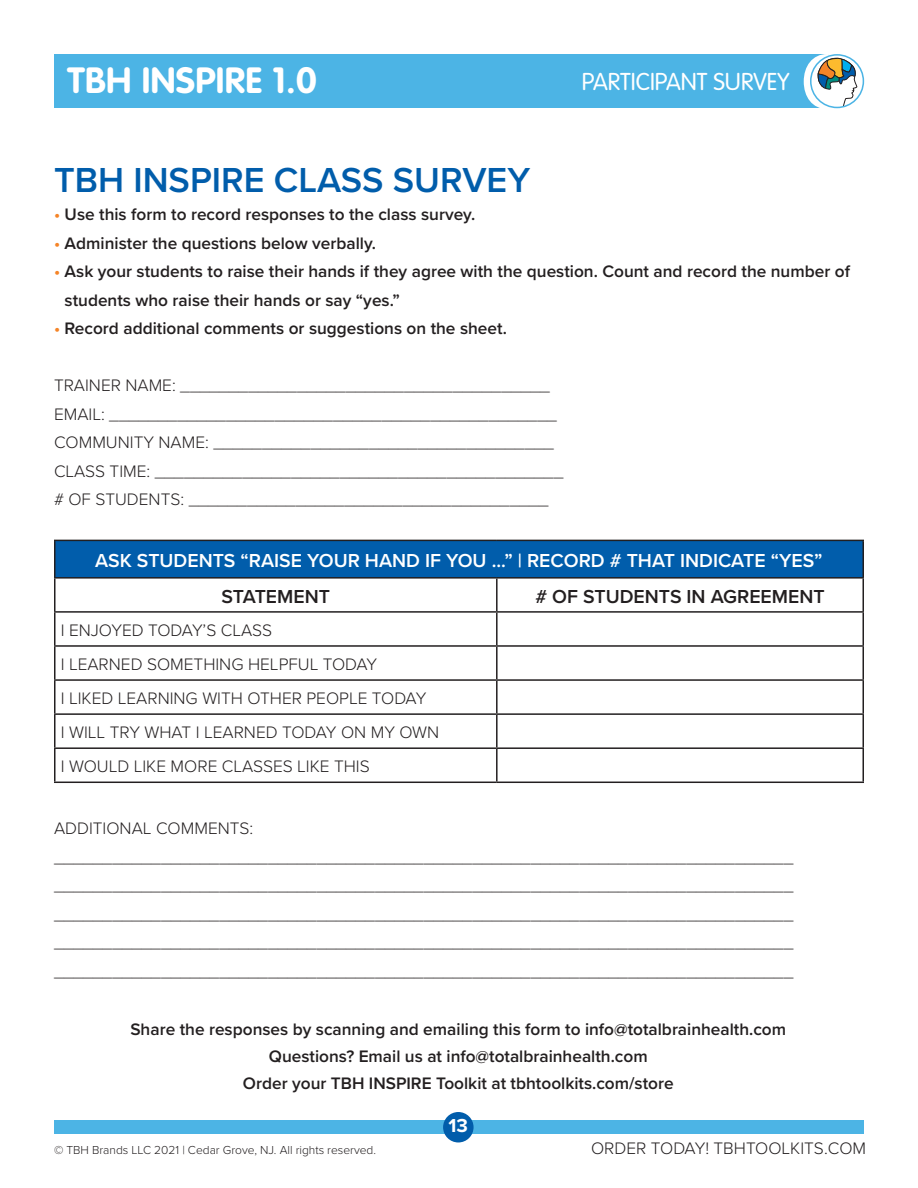
<style>
.page{position:relative;width:918px;height:1188px;background:#fff}
.page>*{position:absolute;margin:0;border:0;box-sizing:border-box;transform-origin:0 0}
.t1{font:600 36px "Proxima Nova";color:#015dab}
.t2{font:700 36px "VAG Rounded";letter-spacing:.01em;color:#fff}
.Activity{font:300 24px "VAG Rounded";color:#fff}
.t3{font:600 19.5px "Proxima Nova";color:#fff}
.t4{font:600 19.5px "Proxima Nova";color:#231f20}
.t5{font:700 19.5px "Proxima Nova";color:#fff}
.List_Paragraph{font:300 17.25px "Proxima Nova";color:#231f20}
.t6{font:600 17.25px/28.5px "Proxima Nova";color:#231f20}
.Copyright{font:300 12px "Proxima Nova";color:#231f20}
.s1{color:#f58427}
</style>
<div class="page">
<div style="left:55px;top:540px;width:808px;height:38px;background:#015dab"></div>
<hr style="left:54px;top:579px;width:2px;height:32px;background:#231f20">
<hr style="left:496px;top:579px;width:2px;height:32px;background:#231f20">
<hr style="left:862px;top:579px;width:2px;height:32px;background:#231f20">
<hr style="left:54px;top:611px;width:443px;height:2px;background:#231f20">
<hr style="left:54px;top:613px;width:2px;height:32px;background:#231f20">
<hr style="left:497px;top:611px;width:367px;height:2px;background:#231f20">
<hr style="left:496px;top:613px;width:2px;height:32px;background:#231f20">
<hr style="left:862px;top:613px;width:2px;height:32px;background:#231f20">
<hr style="left:54px;top:645px;width:443px;height:2px;background:#231f20">
<hr style="left:54px;top:647px;width:2px;height:32px;background:#231f20">
<hr style="left:497px;top:645px;width:367px;height:2px;background:#231f20">
<hr style="left:496px;top:647px;width:2px;height:32px;background:#231f20">
<hr style="left:862px;top:647px;width:2px;height:32px;background:#231f20">
<hr style="left:54px;top:679px;width:443px;height:2px;background:#231f20">
<hr style="left:54px;top:681px;width:2px;height:32px;background:#231f20">
<hr style="left:497px;top:679px;width:367px;height:2px;background:#231f20">
<hr style="left:496px;top:681px;width:2px;height:32px;background:#231f20">
<hr style="left:862px;top:681px;width:2px;height:32px;background:#231f20">
<hr style="left:54px;top:713px;width:443px;height:2px;background:#231f20">
<hr style="left:54px;top:715px;width:2px;height:32px;background:#231f20">
<hr style="left:497px;top:713px;width:367px;height:2px;background:#231f20">
<hr style="left:496px;top:715px;width:2px;height:32px;background:#231f20">
<hr style="left:862px;top:715px;width:2px;height:32px;background:#231f20">
<hr style="left:54px;top:747px;width:443px;height:2px;background:#231f20">
<hr style="left:54px;top:749px;width:2px;height:33px;background:#231f20">
<hr style="left:497px;top:747px;width:367px;height:2px;background:#231f20">
<hr style="left:496px;top:749px;width:2px;height:33px;background:#231f20">
<hr style="left:862px;top:749px;width:2px;height:33px;background:#231f20">
<hr style="left:54px;top:782px;width:443px;height:1px;background:#231f20">
<hr style="left:497px;top:782px;width:367px;height:1px;background:#231f20">
<hr style="left:54px;top:540px;width:443px;height:1px;background:#231f20">
<hr style="left:54px;top:541px;width:2px;height:36px;background:#231f20">
<hr style="left:497px;top:540px;width:367px;height:1px;background:#231f20">
<hr style="left:862px;top:541px;width:2px;height:36px;background:#231f20">
<hr style="left:54px;top:577px;width:443px;height:2px;background:#231f20">
<hr style="left:497px;top:577px;width:367px;height:2px;background:#231f20">
<div style="left:54px;top:1120px;width:810px;height:14px;background:#4cb4e5"></div>
<div style="left:443px;top:1112px;width:31px;height:30px;background:#015dab;border-radius:50%"></div>
<div style="left:54px;top:54px;width:775px;height:54px;background:#4cb4e5"></div>
<svg style="left:804px;top:54px;width:53px;height:55px"></svg>
<div style="left:810px;top:54px;width:54px;height:54px;border:2px solid #4cb4e5;border-radius:50%"></div>
<p class="t2" style="left:68px;top:59px;width:251px">TBH INSPIRE 1.0</p>
<p class="Activity" style="left:582px;top:68px;width:209px">PARTICIPANT SURVEY</p>
<p class="t1" style="left:54px;top:153px;width:478px">TBH INSPIRE CLASS SURVEY</p>
<p class="t6" style="left:54px;top:200px;width:423px"><span class="s1">•</span> Use this form to record responses to the class survey.</p>
<p class="t6" style="left:54px;top:228px;width:324px"><span class="s1">•</span> Administer the questions below verbally.</p>
<p class="t6" style="left:65px;top:257px;width:787px;text-indent:-11px"><span class="s1">•</span> Ask your students to raise their hands if they agree with the question. Count and record the number of students who raise their hands or say “yes.”</p>
<p class="t6" style="left:54px;top:314px;width:454px"><span class="s1">•</span> Record additional comments or suggestions on the sheet.</p>
<p class="List_Paragraph" style="left:54px;top:373px;width:497px">TRAINER NAME: ______________________________________</p>
<p class="List_Paragraph" style="left:54px;top:401px;width:504px">EMAIL: ______________________________________________</p>
<p class="List_Paragraph" style="left:54px;top:430px;width:501px">COMMUNITY NAME: ___________________________________</p>
<p class="List_Paragraph" style="left:54px;top:458px;width:511px">CLASS TIME: __________________________________________</p>
<p class="List_Paragraph" style="left:54px;top:487px;width:496px"># OF STUDENTS: _____________________________________</p>
<p class="t3" style="left:95px;top:546px;width:729px">ASK STUDENTS “RAISE YOUR HAND IF YOU ...” | RECORD # THAT INDICATE “YES”</p>
<p class="t4" style="left:221px;top:582px;width:110px">STATEMENT</p>
<p class="t4" style="left:535px;top:582px;width:291px"># OF STUDENTS IN AGREEMENT</p>
<p class="List_Paragraph" style="left:61px;top:617px;width:213px">I ENJOYED TODAY’S CLASS</p>
<p class="List_Paragraph" style="left:61px;top:651px;width:318px">I LEARNED SOMETHING HELPFUL TODAY</p>
<p class="List_Paragraph" style="left:61px;top:685px;width:367px">I LIKED LEARNING WITH OTHER PEOPLE TODAY</p>
<p class="List_Paragraph" style="left:61px;top:719px;width:380px">I WILL TRY WHAT I LEARNED TODAY ON MY OWN</p>
<p class="List_Paragraph" style="left:61px;top:753px;width:311px">I WOULD LIKE MORE CLASSES LIKE THIS</p>
<p class="List_Paragraph" style="left:54px;top:815px;width:201px">ADDITIONAL COMMENTS:</p>
<p class="List_Paragraph" style="left:54px;top:844px;width:741px">____________________________________________________________________________</p>
<p class="List_Paragraph" style="left:54px;top:872px;width:741px">____________________________________________________________________________</p>
<p class="List_Paragraph" style="left:54px;top:901px;width:741px">____________________________________________________________________________</p>
<p class="List_Paragraph" style="left:54px;top:929px;width:741px">____________________________________________________________________________</p>
<p class="List_Paragraph" style="left:54px;top:958px;width:741px">____________________________________________________________________________</p>
<p class="t6" style="left:130px;top:1014px;width:657px">Share the responses by scanning and emailing this form to info@totalbrainhealth.com</p>
<p class="t6" style="left:269px;top:1041px;width:380px">Questions? Email us at info@totalbrainhealth.com</p>
<p class="t6" style="left:243px;top:1068px;width:432px">Order your TBH INSPIRE Toolkit at tbhtoolkits.com/store</p>
<p class="Copyright" style="left:54px;top:1141px;width:324px">© TBH Brands LLC 2021 | Cedar Grove, NJ. All rights reserved.</p>
<p class="t5" style="left:449px;top:1111px;width:21px">13</p>
<p class="List_Paragraph" style="left:591px;top:1135px;width:277px">ORDER TODAY! TBHTOOLKITS.COM</p>
</div>
